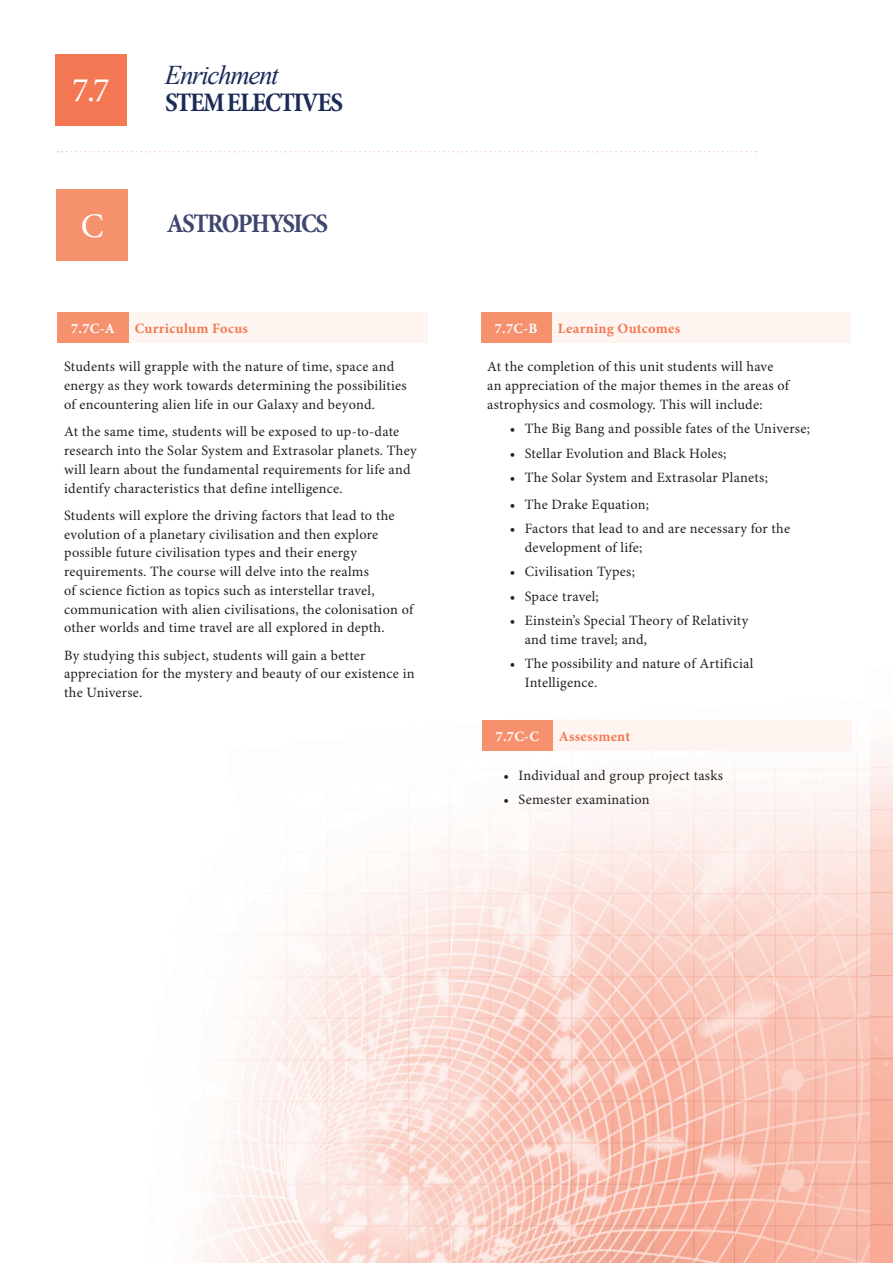
<style>
.page{position:relative;width:893px;height:1263px;background:#fff}
.page>*{position:absolute;margin:0;border:0;box-sizing:border-box;transform-origin:0 0}
.t1{font:34.5px "Minion Pro";color:#fff}
.t2{font:700 condensed 27px "Minion Pro";letter-spacing:-.05em;color:#1b2b59}
.t3{font:700 condensed 27px "Minion Pro";letter-spacing:-.06em;color:#40476e}
.t4{font:italic 27px "Times New Roman";letter-spacing:-.05em;color:#1b2b59}
.t5{font:14.25px/18.8px "Minion Pro";letter-spacing:.02em;color:#231f20}
.t6{font:700 14.25px "Minion Pro";letter-spacing:.02em;color:#f37853}
.t7{font:700 14.25px "Minion Pro";color:#fff}
</style>
<div class="page">
<img style="left:196px;top:726px;width:675px;height:537px">
<div style="left:55px;top:54px;width:72px;height:71px;background:#f37853"></div>
<div style="left:57px;top:190px;width:71px;height:71px;background:#f6916e"></div>
<div style="left:482px;top:720px;width:71px;height:30px;background:#f6916e"></div>
<div style="left:553px;top:720px;width:299px;height:30px;background:#fef5f0"></div>
<div style="left:58px;top:312px;width:71px;height:30px;background:#f6916e"></div>
<div style="left:129px;top:312px;width:298px;height:30px;background:#fef5f0"></div>
<div style="left:481px;top:312px;width:71px;height:30px;background:#f6916e"></div>
<div style="left:552px;top:312px;width:299px;height:30px;background:#fef5f0"></div>
<svg style="left:58px;top:151px;width:699px;height:1px"></svg>
<img style="left:871px;top:726px;width:22px;height:537px">
<h1 class="t1" style="left:72px;top:70px;width:39px">7.7</h1>
<h2 class="t4" style="left:165px;top:56px;width:115px">Enrichment</h2>
<h2 class="t2" style="left:165px;top:84px;width:179px">STEM ELECTIVES</h2>
<h1 class="t1" style="left:81px;top:205px;width:24px">C</h1>
<h2 class="t3" style="left:167px;top:205px;width:163px">ASTROPHYSICS</h2>
<p class="t7" style="left:71px;top:318px;width:45px">7.7C-A</p>
<p class="t6" style="left:135px;top:318px;width:115px">Curriculum Focus</p>
<p class="t5" style="left:64px;top:358px;width:344px">Students will grapple with the nature of time, space and energy as they work towards determining the possibilities of encountering alien life in our Galaxy and beyond.</p>
<p class="t5" style="left:64px;top:423px;width:354px">At the same time, students will be exposed to up-to-date research into the Solar System and Extrasolar planets. They will learn about the fundamental requirements for life and identify characteristics that define intelligence.</p>
<p class="t5" style="left:64px;top:506px;width:351px">Students will explore the driving factors that lead to the evolution of a planetary civilisation and then explore possible future civilisation types and their energy requirements. The course will delve into the realms<br>of science fiction as topics such as interstellar travel, communication with alien civilisations, the colonisation of other worlds and time travel are all explored in depth.</p>
<p class="t5" style="left:64px;top:646px;width:352px">By studying this subject, students will gain a better appreciation for the mystery and beauty of our existence in the Universe.</p>
<p class="t7" style="left:495px;top:318px;width:44px">7.7C-B</p>
<p class="t6" style="left:558px;top:318px;width:124px">Learning Outcomes</p>
<p class="t5" style="left:487px;top:358px;width:303px">At the completion of this unit students will have an appreciation of the major themes in the areas of astrophysics and cosmology. This will include:</p>
<p class="t5" style="left:510px;top:420px;width:302px">• The Big Bang and possible fates of the Universe;</p>
<p class="t5" style="left:510px;top:444px;width:218px">• Stellar Evolution and Black Holes;</p>
<p class="t5" style="left:510px;top:468px;width:260px">• The Solar System and Extrasolar Planets;</p>
<p class="t5" style="left:510px;top:496px;width:141px">• The Drake Equation;</p>
<p class="t5" style="left:525px;top:520px;width:267px;text-indent:-15px">• Factors that lead to and are necessary for the development of life;</p>
<p class="t5" style="left:510px;top:563px;width:127px">• Civilisation Types;</p>
<p class="t5" style="left:510px;top:587px;width:91px">• Space travel;</p>
<p class="t5" style="left:525px;top:611px;width:225px;text-indent:-15px">• Einstein’s Special Theory of Relativity and time travel; and,</p>
<p class="t5" style="left:525px;top:654px;width:230px;text-indent:-15px">• The possibility and nature of Artificial<br>Intelligence.</p>
<p class="t7" style="left:496px;top:726px;width:45px">7.7C-C</p>
<p class="t6" style="left:559px;top:726px;width:73px">Assessment</p>
<p class="t5" style="left:503px;top:766px;width:221px">• Individual and group project tasks</p>
<p class="t5" style="left:503px;top:790px;width:148px">• Semester examination</p>
</div>
